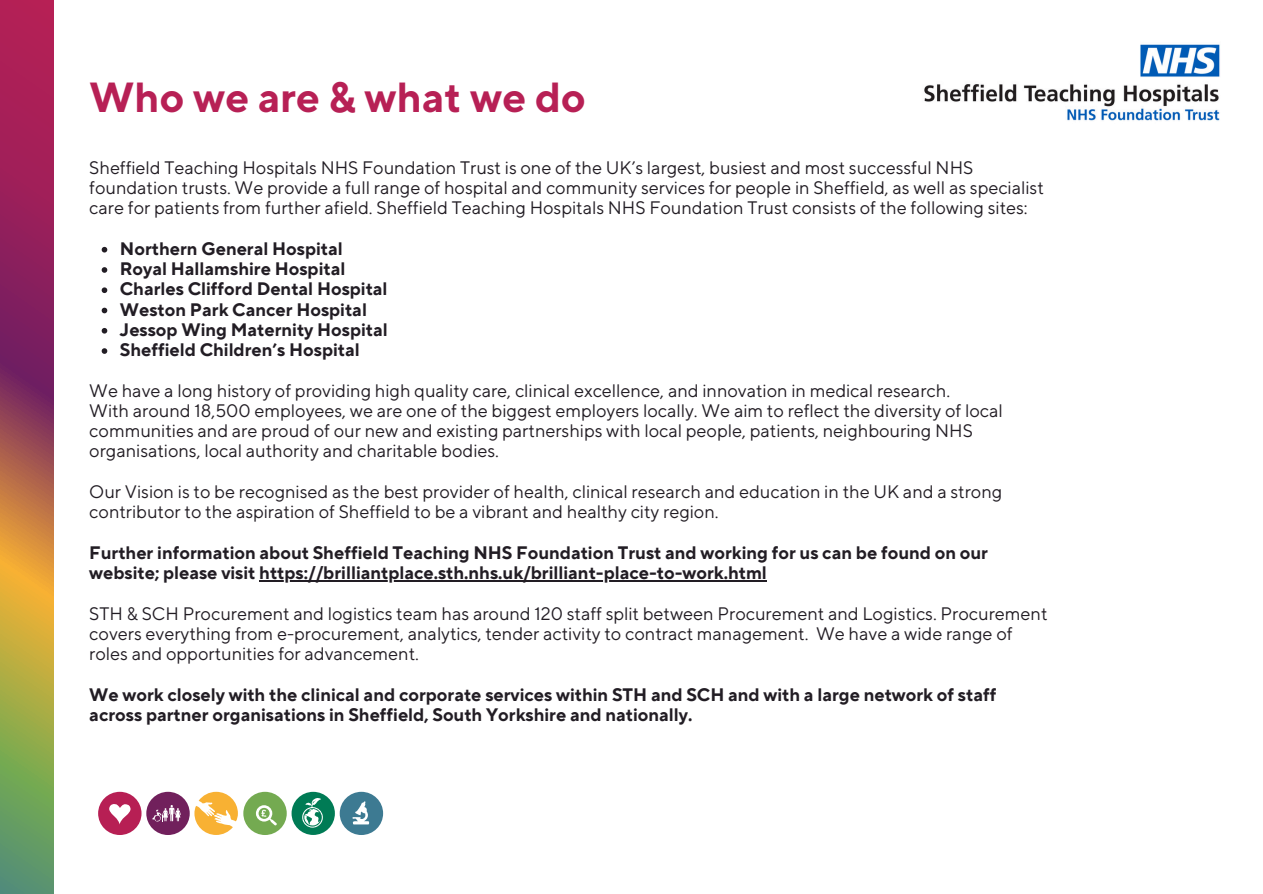
<style>
.page{position:relative;width:1263px;height:894px;background:#fff}
.page>*{position:absolute;margin:0;border:0;box-sizing:border-box;transform-origin:0 0}
.t1{font:700 42px "TT Norms";color:#b72055}
.t2{font:18px/20.2px "TT Norms Pro";color:#221d24}
.t3{font:700 18px/20.2px "TT Norms Pro";color:#221d24}
</style>
<div class="page">
<svg style="left:0;top:0;width:54px;height:893px;background:#9e5f52"></svg>
<svg style="left:102px;top:247px;width:5px;height:5px"></svg>
<svg style="left:102px;top:267px;width:5px;height:6px"></svg>
<svg style="left:102px;top:287px;width:5px;height:6px"></svg>
<svg style="left:102px;top:307px;width:5px;height:6px"></svg>
<svg style="left:102px;top:328px;width:5px;height:5px"></svg>
<svg style="left:102px;top:348px;width:5px;height:6px"></svg>
<hr style="left:259px;top:580px;width:508px;height:1px;background:#221d24">
<div style="left:98px;top:791px;width:44px;height:43px;background:#b71f54;border-radius:50%"></div>
<svg style="left:109px;top:804px;width:22px;height:20px"></svg>
<div style="left:340px;top:791px;width:43px;height:43px;background:#3d7a92;border-radius:50%"></div>
<svg style="left:353px;top:801px;width:16px;height:23px"></svg>
<div style="left:146px;top:791px;width:44px;height:43px;background:#71205c;border-radius:50%"></div>
<svg style="left:152px;top:805px;width:29px;height:16px"></svg>
<div style="left:243px;top:791px;width:44px;height:43px;background:#74aa51;border-radius:50%"></div>
<svg style="left:256px;top:805px;width:21px;height:21px"></svg>
<div style="left:292px;top:791px;width:43px;height:43px;background:#007b55;border-radius:50%"></div>
<svg style="left:302px;top:798px;width:21px;height:29px"></svg>
<svg style="left:194px;top:791px;width:44px;height:43px"></svg>
<img style="left:924px;top:44px;width:296px;height:77px">
<p class="t1" style="left:89px;top:72px;width:498px">Who we are &amp; what we do</p>
<h1 class="t2" style="left:89px;top:158px;width:956px">Sheffield Teaching Hospitals NHS Foundation Trust is one of the UK’s largest, busiest and most successful NHS foundation trusts. We provide a full range of hospital and community services for people in Sheffield, as well as specialist care for patients from further afield. Sheffield Teaching Hospitals NHS Foundation Trust consists of the following sites:</h1>
<p class="t3" style="left:120px;top:239px;width:224px">Northern General Hospital</p>
<p class="t3" style="left:120px;top:259px;width:227px">Royal Hallamshire Hospital</p>
<p class="t3" style="left:120px;top:279px;width:269px">Charles Clifford Dental Hospital</p>
<p class="t3" style="left:120px;top:300px;width:249px">Weston Park Cancer Hospital</p>
<p class="t3" style="left:120px;top:320px;width:269px">Jessop Wing Maternity Hospital</p>
<p class="t3" style="left:120px;top:340px;width:241px">Sheffield Children’s Hospital</p>
<p class="t2" style="left:89px;top:381px;width:862px">We have a long history of providing high quality care, clinical excellence, and innovation in medical research.</p>
<p class="t2" style="left:89px;top:401px;width:915px">With around 18,500 employees, we are one of the biggest employers locally. We aim to reflect the diversity of local communities and are proud of our new and existing partnerships with local people, patients, neighbouring NHS organisations, local authority and charitable bodies.</p>
<p class="t2" style="left:89px;top:482px;width:914px">Our Vision is to be recognised as the best provider of health, clinical research and education in the UK and a strong contributor to the aspiration of Sheffield to be a vibrant and healthy city region.</p>
<p class="t3" style="left:89px;top:543px;width:900px">Further information about Sheffield Teaching NHS Foundation Trust and working for us can be found on our website; please visit https://brilliantplace.sth.nhs.uk/brilliant-place-to-work.html</p>
<p class="t2" style="left:89px;top:603px;width:960px">STH &amp; SCH Procurement and logistics team has around 120 staff split between Procurement and Logistics. Procurement covers everything from e-procurement, analytics, tender activity to contract management. We have a wide range of</p>
<h2 class="t2" style="left:89px;top:644px;width:331px">roles and opportunities for advancement.</h2>
<h2 class="t3" style="left:89px;top:684px;width:909px">We work closely with the clinical and corporate services within STH and SCH and with a large network of staff across partner organisations in Sheffield, South Yorkshire and nationally.</h2>
</div>
